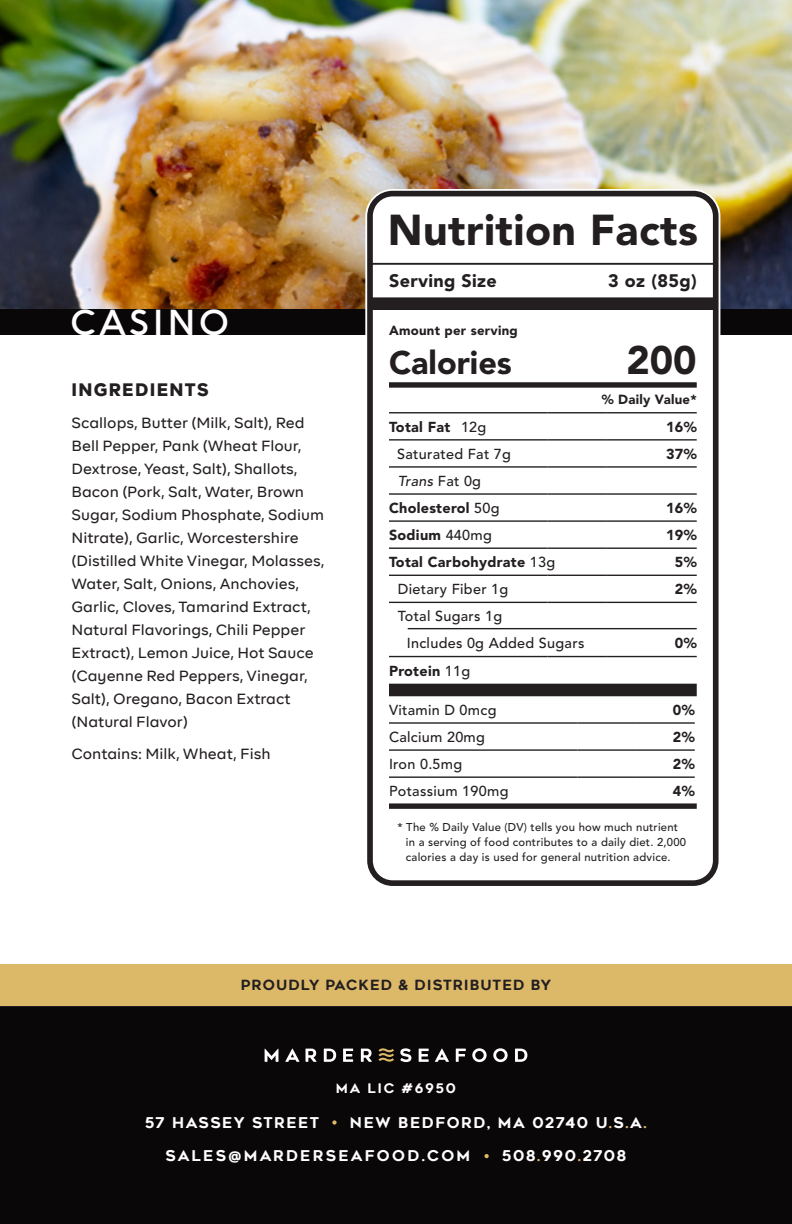
<style>
.page{position:relative;width:792px;height:1224px;background:#fff}
.page>*{position:absolute;margin:0;border:0;box-sizing:border-box;transform-origin:0 0}
.t1{font:900 42.8px "Avenir LT Std";letter-spacing:.01em;color:#231f20}
.t2{font:900 39.6px "Avenir LT Std";color:#231f20}
.t3{font:600 36px "Aquawax Pro Trial";letter-spacing:.1em;color:#fff}
.t4{font:900 32.4px "Avenir LT Std";color:#231f20}
.t5{font:900 18px "Avenir LT Std";letter-spacing:.02em;color:#231f20}
.t6{font:900 18px "BR Firma";letter-spacing:.07em;color:#231f20}
.t7{font:500 15px/23px "BR Firma";color:#231f20}
.t8{font:14.8px "Renogare Soft";letter-spacing:.1em;color:#fff}
.t9{font:14.8px "Renogare Soft";letter-spacing:.15em;color:#fff}
.t10{font:500 14.4px "Avenir LT Std";letter-spacing:.02em;color:#231f20}
.t11{font:900 14.4px "Avenir LT Std";letter-spacing:.02em;color:#231f20}
.t12{font:italic 500 14.4px "Avenir LT Std";letter-spacing:.02em;color:#231f20}
.t13{font:14px "Renogare Soft";letter-spacing:.07em;color:#231f20}
.t14{font:900 13.2px "Avenir LT Std";letter-spacing:.02em;color:#231f20}
.t15{font:13.2px "Renogare Soft";letter-spacing:.12em;color:#fff}
.t16{font:500 11.2px/15px "Avenir LT Std";letter-spacing:.02em;color:#231f20}
.s1{font-weight:500}
.s2{font-style:normal}
.s3{color:#dcb869}
</style>
<div class="page">
<img style="left:0;top:0;width:792px;height:310px">
<div style="left:0;top:1006px;width:792px;height:218px;background:#0a0708"></div>
<div style="left:0;top:964px;width:792px;height:42px;background:#dcb869"></div>
<svg style="left:484px;top:1154px;width:5px;height:4px"></svg>
<svg style="left:332px;top:1120px;width:5px;height:5px"></svg>
<svg style="left:265px;top:1049px;width:13px;height:13px"></svg>
<svg style="left:285px;top:1049px;width:14px;height:13px"></svg>
<svg style="left:306px;top:1049px;width:11px;height:13px"></svg>
<svg style="left:324px;top:1049px;width:12px;height:13px"></svg>
<svg style="left:343px;top:1049px;width:10px;height:13px"></svg>
<svg style="left:361px;top:1049px;width:11px;height:13px"></svg>
<svg style="left:400px;top:1048px;width:11px;height:14px"></svg>
<svg style="left:419px;top:1049px;width:10px;height:13px"></svg>
<svg style="left:435px;top:1049px;width:14px;height:13px"></svg>
<svg style="left:456px;top:1049px;width:10px;height:13px"></svg>
<svg style="left:472px;top:1048px;width:15px;height:14px"></svg>
<svg style="left:493px;top:1048px;width:15px;height:14px"></svg>
<svg style="left:515px;top:1049px;width:12px;height:13px"></svg>
<svg style="left:378px;top:1047px;width:16px;height:15px"></svg>
<div style="left:0;top:310px;width:792px;height:25px;background:#0a0708"></div>
<div style="left:370px;top:194px;width:346px;height:689px;background:#fff;border-radius:23px"></div>
<div style="left:367px;top:191px;width:352px;height:695px;border:6px solid #231f20;border-radius:23px"></div>
<hr style="left:389px;top:412px;width:159px;height:1px;background:#231f20">
<hr style="left:548px;top:412px;width:58px;height:1px;background:#231f20">
<hr style="left:606px;top:412px;width:91px;height:1px;background:#231f20">
<hr style="left:389px;top:439px;width:159px;height:2px;background:#231f20">
<hr style="left:548px;top:439px;width:58px;height:2px;background:#231f20">
<hr style="left:606px;top:439px;width:91px;height:2px;background:#231f20">
<hr style="left:389px;top:466px;width:159px;height:2px;background:#231f20">
<hr style="left:548px;top:466px;width:58px;height:2px;background:#231f20">
<hr style="left:606px;top:466px;width:91px;height:2px;background:#231f20">
<hr style="left:389px;top:493px;width:159px;height:2px;background:#231f20">
<hr style="left:548px;top:493px;width:58px;height:2px;background:#231f20">
<hr style="left:606px;top:493px;width:91px;height:2px;background:#231f20">
<hr style="left:389px;top:520px;width:159px;height:2px;background:#231f20">
<hr style="left:548px;top:520px;width:58px;height:2px;background:#231f20">
<hr style="left:606px;top:520px;width:91px;height:2px;background:#231f20">
<hr style="left:389px;top:548px;width:159px;height:1px;background:#231f20">
<hr style="left:548px;top:548px;width:58px;height:1px;background:#231f20">
<hr style="left:606px;top:548px;width:91px;height:1px;background:#231f20">
<hr style="left:389px;top:575px;width:159px;height:1px;background:#231f20">
<hr style="left:548px;top:575px;width:58px;height:1px;background:#231f20">
<hr style="left:606px;top:575px;width:91px;height:1px;background:#231f20">
<hr style="left:389px;top:602px;width:159px;height:1px;background:#231f20">
<hr style="left:548px;top:602px;width:58px;height:1px;background:#231f20">
<hr style="left:606px;top:602px;width:91px;height:1px;background:#231f20">
<hr style="left:389px;top:656px;width:159px;height:1px;background:#231f20">
<hr style="left:548px;top:656px;width:58px;height:1px;background:#231f20">
<hr style="left:606px;top:656px;width:91px;height:1px;background:#231f20">
<hr style="left:389px;top:722px;width:189px;height:2px;background:#231f20">
<hr style="left:578px;top:722px;width:58px;height:2px;background:#231f20">
<hr style="left:636px;top:722px;width:59px;height:2px;background:#231f20">
<hr style="left:389px;top:749px;width:189px;height:2px;background:#231f20">
<hr style="left:578px;top:749px;width:58px;height:2px;background:#231f20">
<hr style="left:636px;top:749px;width:59px;height:2px;background:#231f20">
<hr style="left:389px;top:776px;width:189px;height:2px;background:#231f20">
<hr style="left:578px;top:776px;width:58px;height:2px;background:#231f20">
<hr style="left:636px;top:776px;width:59px;height:2px;background:#231f20">
<hr style="left:370px;top:263px;width:346px;height:2px;background:#231f20">
<div style="left:389px;top:382px;width:308px;height:6px;background:#231f20"></div>
<div style="left:389px;top:803px;width:308px;height:6px;background:#231f20"></div>
<div style="left:370px;top:297px;width:346px;height:13px;background:#231f20"></div>
<div style="left:389px;top:684px;width:308px;height:12px;background:#231f20"></div>
<hr style="left:408px;top:628px;width:289px;height:1px;background:#231f20">
<p class="t1" style="left:388px;top:204px;width:311px">Nutrition Facts</p>
<p class="t3" style="left:71px;top:296px;width:160px">CASINO</p>
<p class="t6" style="left:72px;top:377px;width:139px">INGREDIENTS</p>
<p class="t7" style="left:72px;top:410px;width:254px">Scallops, Butter (Milk, Salt), Red<br>Bell Pepper, Pank (Wheat Flour,<br>Dextrose, Yeast, Salt), Shallots,<br>Bacon (Pork, Salt, Water, Brown<br>Sugar, Sodium Phosphate, Sodium<br>Nitrate), Garlic, Worcestershire (Distilled White Vinegar, Molasses,<br>Water, Salt, Onions, Anchovies,<br>Garlic, Cloves, Tamarind Extract,<br>Natural Flavorings, Chili Pepper<br>Extract), Lemon Juice, Hot Sauce (Cayenne Red Peppers, Vinegar,<br>Salt), Oregano, Bacon Extract (Natural Flavor)</p>
<p class="t7" style="left:72px;top:741px;width:201px">Contains: Milk, Wheat, Fish</p>
<p class="t5" style="left:389px;top:270px;width:109px">Serving Size</p>
<p class="t5" style="left:608px;top:270px;width:90px">3 oz (85g)</p>
<p class="t14" style="left:389px;top:323px;width:130px">Amount per serving</p>
<p class="t4" style="left:389px;top:344px;width:124px">Calories</p>
<p class="t2" style="left:626px;top:337px;width:72px">200</p>
<p class="t14" style="left:602px;top:391px;width:96px">% Daily Value*</p>
<p class="t11" style="left:389px;top:418px;width:99px">Total Fat <span class="s1">12g</span></p>
<p class="t11" style="left:666px;top:418px;width:32px">16%</p>
<p class="t10" style="left:397px;top:446px;width:115px">Saturated Fat 7g</p>
<p class="t11" style="left:666px;top:445px;width:32px">37%</p>
<p class="t12" style="left:398px;top:473px;width:85px">Trans <span class="s2">Fat 0g</span></p>
<p class="t11" style="left:389px;top:499px;width:112px">Cholesterol <span class="s1">50g</span></p>
<p class="t11" style="left:666px;top:499px;width:32px">16%</p>
<p class="t11" style="left:389px;top:526px;width:104px">Sodium <span class="s1">440mg</span></p>
<p class="t11" style="left:666px;top:526px;width:32px">19%</p>
<p class="t11" style="left:389px;top:553px;width:168px">Total Carbohydrate <span class="s1">13g</span></p>
<p class="t11" style="left:675px;top:553px;width:23px">5%</p>
<p class="t10" style="left:398px;top:581px;width:112px">Dietary Fiber 1g</p>
<p class="t11" style="left:675px;top:581px;width:23px">2%</p>
<p class="t10" style="left:398px;top:608px;width:106px">Total Sugars 1g</p>
<p class="t10" style="left:407px;top:635px;width:179px">Includes 0g Added Sugars</p>
<p class="t11" style="left:675px;top:635px;width:23px">0%</p>
<p class="t11" style="left:389px;top:662px;width:83px">Protein <span class="s1">11g</span></p>
<p class="t10" style="left:389px;top:702px;width:109px">Vitamin D 0mcg</p>
<p class="t11" style="left:673px;top:701px;width:23px">0%</p>
<p class="t10" style="left:389px;top:729px;width:97px">Calcium 20mg</p>
<p class="t11" style="left:673px;top:728px;width:23px">2%</p>
<p class="t10" style="left:389px;top:756px;width:75px">Iron 0.5mg</p>
<p class="t11" style="left:673px;top:755px;width:23px">2%</p>
<p class="t10" style="left:389px;top:783px;width:121px">Potassium 190mg</p>
<p class="t11" style="left:673px;top:782px;width:23px">4%</p>
<p class="t16" style="left:406px;top:820px;width:282px;text-indent:-8px">* The % Daily Value (DV) tells you how much nutrient in a serving of food contributes to a daily diet. 2,000 calories a day is used for general nutrition advice.</p>
<p class="t13" style="left:241px;top:976px;width:312px">PROUDLY PACKED &amp; DISTRIBUTED BY</p>
<p class="t15" style="left:336px;top:1080px;width:122px">MA LIC #6950</p>
<p class="t8" style="left:145px;top:1113px;width:175px">57 HASSEY STREET</p>
<p class="t8" style="left:350px;top:1113px;width:298px">NEW BEDFORD, MA 02740 U<span class="s3">.</span>S<span class="s3">.</span>A<span class="s3">.</span></p>
<p class="t9" style="left:165px;top:1146px;width:306px">SALES@MARDERSEAFOOD.COM</p>
<p class="t8" style="left:502px;top:1146px;width:126px">508<span class="s3">.</span>990<span class="s3">.</span>2708</p>
</div>
